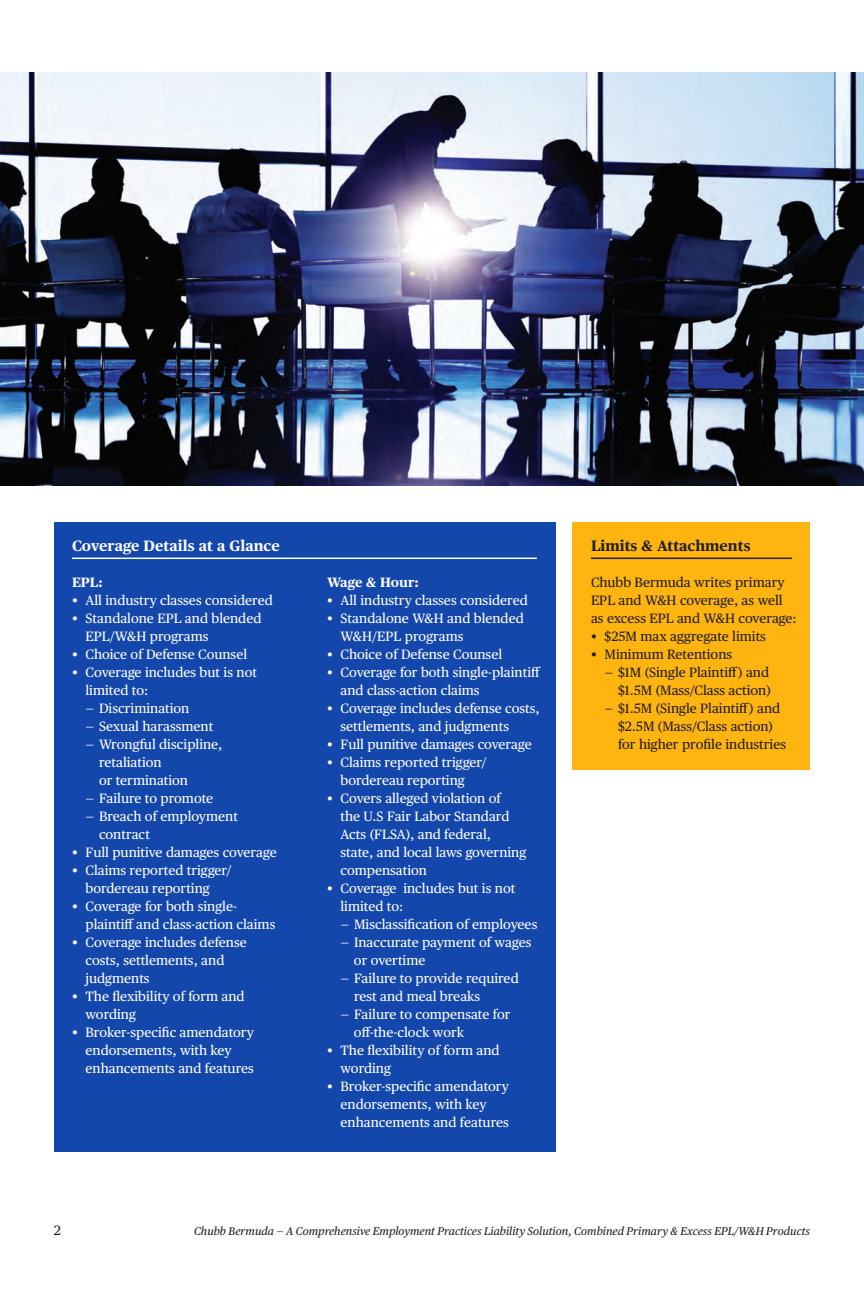
<style>
.page{position:relative;width:864px;height:1296px;background:#fff}
.page>*{position:absolute;margin:0;border:0;box-sizing:border-box;transform-origin:0 0}
.Headings_Violet_Rul{font:700 15px "Chubb Publico Text";color:#fff}
.Headings_Violet_Rul-2{font:700 15px "Chubb Publico Text";color:#231f20}
.Bullet_list{font:13.5px/18px "Chubb Publico Text";color:#fff}
.Bullet_list-2{font:13.5px/18px "Chubb Publico Text";color:#231f20}
.Bullet_list-3{font:700 13.5px "Chubb Publico Text";letter-spacing:-.005em;color:#fff}
.Section_Header{font:italic 11.25px "Chubb Publico Text";color:#231f20}
</style>
<div class="page">
<div style="left:572px;top:522px;width:238px;height:248px;background:#ffb40f"></div>
<div style="left:54px;top:522px;width:501px;height:630px;background:#1447ac"></div>
<hr style="left:72px;top:558px;width:465px;height:1px;background:#fff">
<hr style="left:591px;top:558px;width:201px;height:1px;background:#231f20">
<img style="left:0;top:72px;width:864px;height:414px">
<p class="Headings_Violet_Rul" style="left:72px;top:534px;width:209px">Coverage Details at a Glance</p>
<p class="Bullet_list-3" style="left:72px;top:572px;width:32px">EPL:</p>
<p class="Bullet_list" style="left:72px;top:590px;width:202px">• All industry classes considered</p>
<p class="Bullet_list" style="left:86px;top:608px;width:177px;text-indent:-14px">• Standalone EPL and blended<br>EPL/W&amp;H programs</p>
<p class="Bullet_list" style="left:72px;top:644px;width:177px">• Choice of Defense Counsel</p>
<p class="Bullet_list" style="left:85px;top:662px;width:173px;text-indent:-13px">• Coverage includes but is not limited to:</p>
<p class="Bullet_list" style="left:86px;top:698px;width:105px">— Discrimination</p>
<p class="Bullet_list" style="left:86px;top:716px;width:129px">— Sexual harassment</p>
<p class="Bullet_list" style="left:99px;top:734px;width:125px;text-indent:-14px">— Wrongful discipline, retaliation<br>or termination</p>
<p class="Bullet_list" style="left:86px;top:788px;width:129px">— Failure to promote</p>
<p class="Bullet_list" style="left:99px;top:806px;width:141px;text-indent:-14px">— Breach of employment contract</p>
<p class="Bullet_list" style="left:72px;top:842px;width:206px">• Full punitive damages coverage</p>
<p class="Bullet_list" style="left:86px;top:860px;width:148px;text-indent:-14px">• Claims reported trigger/ bordereau reporting</p>
<p class="Bullet_list" style="left:86px;top:896px;width:191px;text-indent:-14px">• Coverage for both single&shy;plaintiff and class-action claims</p>
<p class="Bullet_list" style="left:86px;top:932px;width:163px;text-indent:-14px">• Coverage includes defense costs, settlements, and judgments</p>
<p class="Bullet_list" style="left:86px;top:986px;width:161px;text-indent:-14px">• The flexibility of form and wording</p>
<p class="Bullet_list" style="left:86px;top:1022px;width:170px;text-indent:-14px">• Broker-specific amendatory endorsements, with key enhancements and features</p>
<p class="Bullet_list-3" style="left:327px;top:572px;width:93px">Wage &amp; Hour:</p>
<p class="Bullet_list" style="left:327px;top:590px;width:202px">• All industry classes considered</p>
<p class="Bullet_list" style="left:340px;top:608px;width:185px;text-indent:-13px">• Standalone W&amp;H and blended<br>W&amp;H/EPL programs</p>
<p class="Bullet_list" style="left:327px;top:644px;width:177px">• Choice of Defense Counsel</p>
<p class="Bullet_list" style="left:340px;top:662px;width:202px;text-indent:-14px">• Coverage for both single-plaintiff and class-action claims</p>
<p class="Bullet_list" style="left:340px;top:698px;width:201px;text-indent:-14px">• Coverage includes defense costs, settlements, and judgments</p>
<p class="Bullet_list" style="left:327px;top:734px;width:206px">• Full punitive damages coverage</p>
<p class="Bullet_list" style="left:340px;top:752px;width:148px;text-indent:-14px">• Claims reported trigger/ bordereau reporting</p>
<p class="Bullet_list" style="left:340px;top:788px;width:187px;text-indent:-14px">• Covers alleged violation of<br>the U.S Fair Labor Standard<br>Acts (FLSA), and federal, state, and local laws governing compensation</p>
<p class="Bullet_list" style="left:340px;top:878px;width:176px;text-indent:-13px">• Coverage includes but is not limited to:</p>
<p class="Bullet_list" style="left:340px;top:914px;width:198px">— Misclassification of employees</p>
<p class="Bullet_list" style="left:354px;top:932px;width:179px;text-indent:-13px">— Inaccurate payment of wages or overtime</p>
<p class="Bullet_list" style="left:354px;top:968px;width:166px;text-indent:-14px">— Failure to provide required rest and meal breaks</p>
<p class="Bullet_list" style="left:354px;top:1004px;width:158px;text-indent:-13px">— Failure to compensate for off-the-clock work</p>
<p class="Bullet_list" style="left:340px;top:1040px;width:161px;text-indent:-14px">• The flexibility of form and wording</p>
<p class="Bullet_list" style="left:340px;top:1076px;width:170px;text-indent:-14px">• Broker-specific amendatory endorsements, with key enhancements and features</p>
<p class="Headings_Violet_Rul-2" style="left:591px;top:534px;width:161px">Limits &amp; Attachments</p>
<p class="Bullet_list-2" style="left:591px;top:572px;width:207px">Chubb Bermuda writes primary<br>EPL and W&amp;H coverage, as well as excess EPL and W&amp;H coverage:</p>
<p class="Bullet_list-2" style="left:591px;top:626px;width:177px">• $25M max aggregate limits</p>
<p class="Bullet_list-2" style="left:591px;top:644px;width:143px">• Minimum Retentions</p>
<p class="Bullet_list-2" style="left:604px;top:662px;width:168px;text-align:right">— $1M (Single Plaintiff) and $1.5M (Mass/Class action)</p>
<p class="Bullet_list-2" style="left:618px;top:698px;width:170px;text-indent:-14px">— $1.5M (Single Plaintiff) and $2.5M (Mass/Class action) for higher profile industries</p>
<p class="Bullet_list-2" style="left:54px;top:1220px;width:8px">2</p>
<p class="Section_Header" style="left:194px;top:1223px;width:617px">Chubb Bermuda — A Comprehensive Employment Practices Liability Solution, Combined Primary &amp; Excess EPL/W&amp;H Products</p>
</div>
